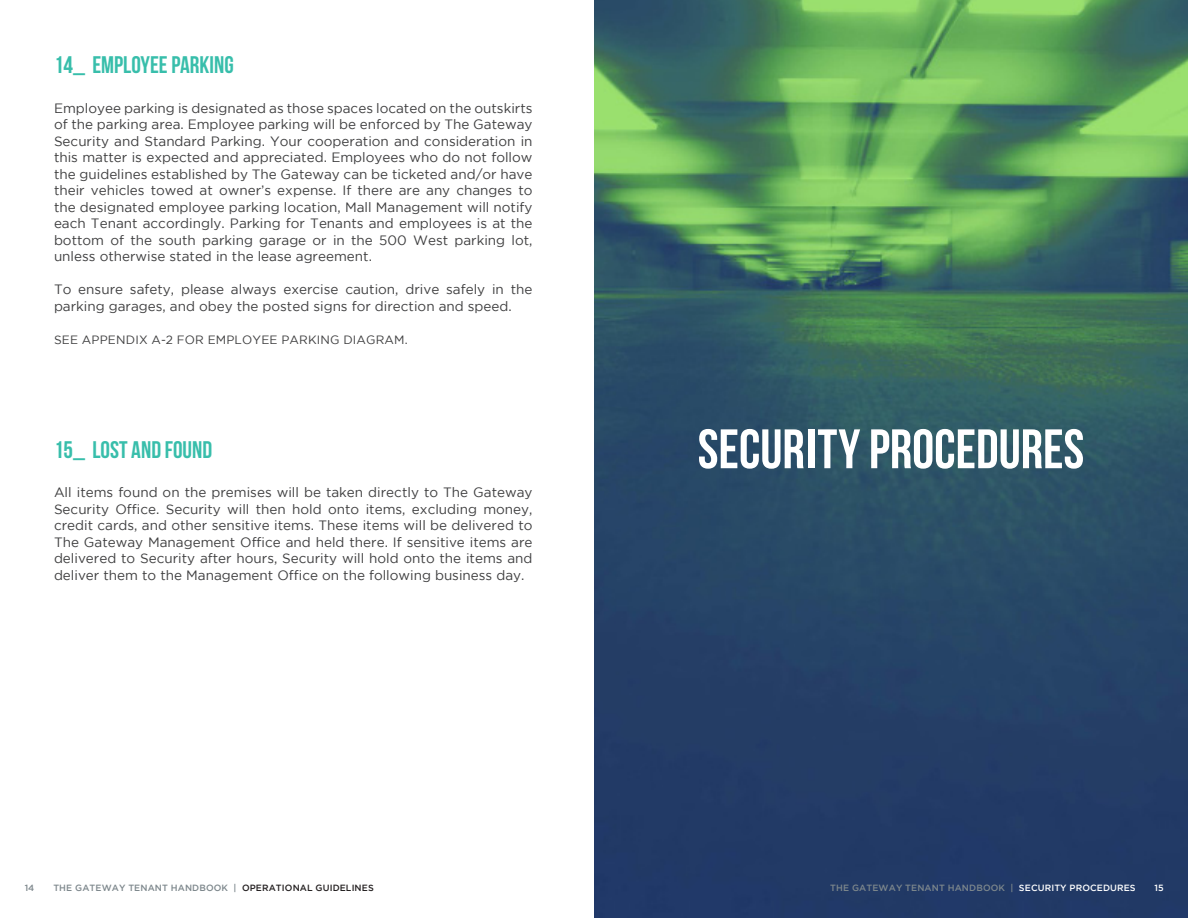
<style>
.page{position:relative;width:1188px;height:918px;background:#fff}
.page>*{position:absolute;margin:0;border:0;box-sizing:border-box;transform-origin:0 0}
.t1{font:55.5px "Bebas Neue";color:#fff}
.t2{font:24px "Bebas Neue";color:#38beab}
.t3{font:13.5px/16.5px "Gotham";color:#3e3e3f;text-align:justify}
.t4{font:12px "Gotham";letter-spacing:.015em;color:#3e3e3f}
.t5{font:500 9px "Gotham";letter-spacing:.015em;color:#7d878c}
.t6{font:500 9px "Gotham";color:#fff}
.s1{color:#231f20}
.s2{color:#fff}
</style>
<div class="page">
<img style="left:594px;top:0;width:594px;height:918px">
<p class="t2" style="left:54px;top:51px;width:181px">14_ EMPLOYEE PARKING</p>
<p class="t3" style="left:54px;top:100px;width:480px">Employee parking is designated as those spaces located on the outskirts of the parking area. Employee parking will be enforced by The Gateway Security and Standard Parking. Your cooperation and consideration in this matter is expected and appreciated. Employees who do not follow the guidelines established by The Gateway can be ticketed and/or have their vehicles towed at owner’s expense. If there are any changes to the designated employee parking location, Mall Management will notify each Tenant accordingly. Parking for Tenants and employees is at the bottom of the south parking garage or in the 500 West parking lot, unless otherwise stated in the lease agreement.</p>
<p class="t3" style="left:54px;top:281px;width:480px">To ensure safety, please always exercise caution, drive safely in the parking garages, and obey the posted signs for direction and speed.</p>
<p class="t4" style="left:54px;top:333px;width:355px">SEE APPENDIX A-2 FOR EMPLOYEE PARKING DIAGRAM.</p>
<p class="t2" style="left:54px;top:437px;width:160px">15_ LOST AND FOUND</p>
<p class="t3" style="left:54px;top:484px;width:480px">All items found on the premises will be taken directly to The Gateway Security Office. Security will then hold onto items, excluding money, credit cards, and other sensitive items. These items will be delivered to The Gateway Management Office and held there. If sensitive items are delivered to Security after hours, Security will hold onto the items and deliver them to the Management Office on the following business day.</p>
<p class="t1" style="left:698px;top:419px;width:388px">SECURITY PROCEDURES</p>
<p class="t5" style="left:25px;top:883px;width:11px">14</p>
<p class="t5" style="left:53px;top:883px;width:322px">THE GATEWAY TENANT HANDBOOK | <span class="s1">OPERATIONAL GUIDELINES</span></p>
<p class="t5" style="left:830px;top:883px;width:307px">THE GATEWAY TENANT HANDBOOK | <span class="s2">SECURITY PROCEDURES</span></p>
<p class="t6" style="left:1155px;top:883px;width:11px">15</p>
</div>
